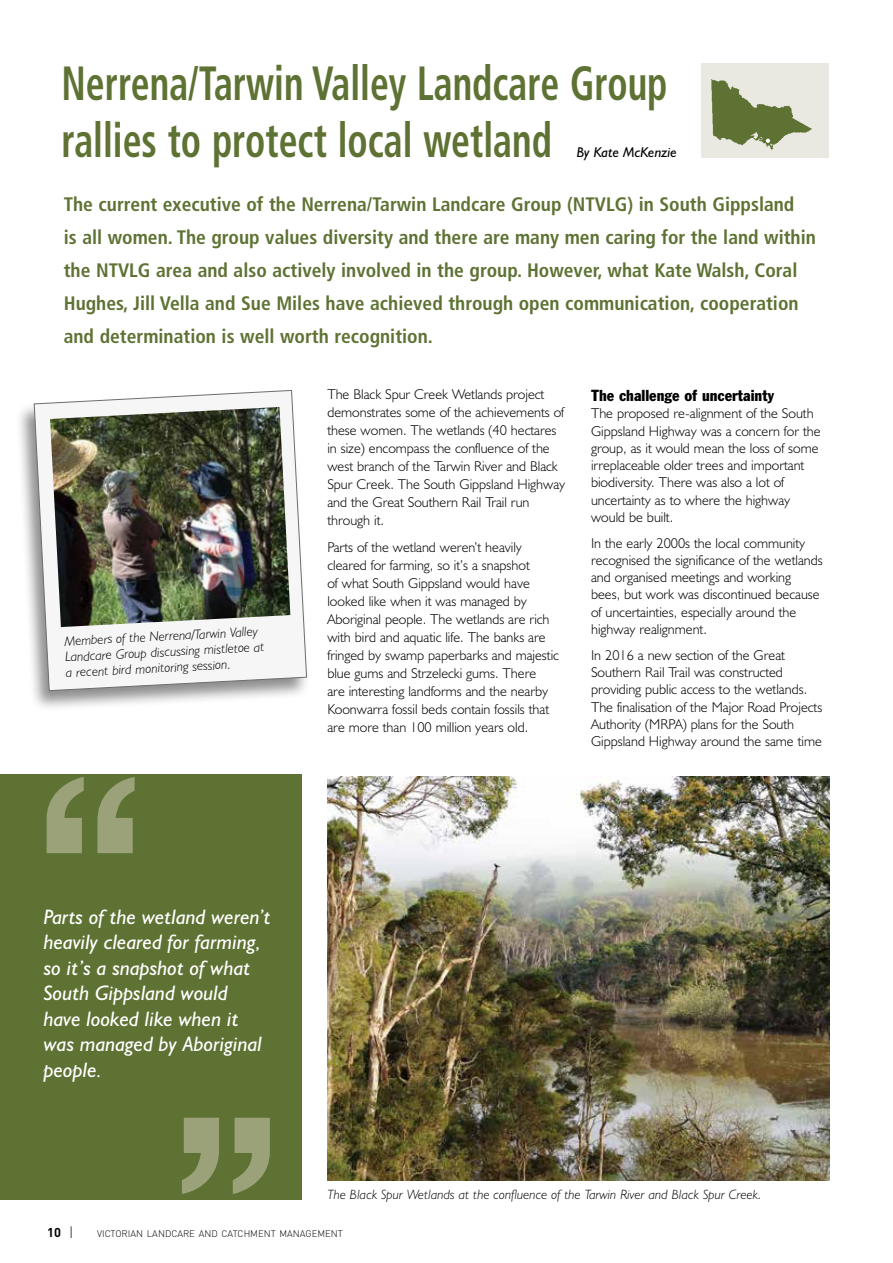
<style>
.page{position:relative;width:893px;height:1263px;background:#fff}
.page>*{position:absolute;margin:0;border:0;box-sizing:border-box;transform-origin:0 0}
.t1{font:700 condensed 48px/57px "Frutiger";color:#5e7233;scale:.79 1}
.t2{font:italic 21px/25.5px "Humanist 521 BT";color:#fff}
.t3{font:700 condensed 19.5px/33px "Frutiger";color:#5e7233}
.t4{font:condensed 15.75px "Franklin Gothic BT";color:#000}
.t5{font:300 14.25px/18px "Humanist 521 BT";color:#000}
.t6{font:italic 14.25px "Humanist 521 BT";color:#000}
.t7{font:italic 300 13.5px/15.8px "Humanist 521 BT";letter-spacing:.01em;color:#000}
.t8{font:300 13.5px "DIN";color:#000}
.t9{font:700 12.75px "DIN";color:#000}
.t10{font:300 9.45px "DIN";color:#000}
</style>
<div class="page">
<div style="left:0;top:774px;width:302px;height:425px;background:#5e7233"></div>
<svg style="left:47px;top:777px;width:88px;height:76px"></svg>
<svg style="left:182px;top:1118px;width:88px;height:76px"></svg>
<div style="left:15px;top:389px;width:295px;height:323px;background:#000;opacity:.45"></div>
<svg style="left:34px;top:390px;width:273px;height:301px"></svg>
<img style="left:50px;top:407px;width:240px;height:220px">
<img style="left:327px;top:777px;width:502px;height:404px">
<div style="left:702px;top:63px;width:127px;height:95px;background:#e6e6dd"></div>
<img style="left:711px;top:79px;width:101px;height:71px">
<svg style="left:766px;top:139px;width:4px;height:4px"></svg>
<h1 class="t1" style="left:61px;top:55px;width:769px">Nerrena/Tarwin Valley Landcare Group rallies to protect local wetland</h1>
<p class="t6" style="left:577px;top:143px;width:102px">By Kate McKenzie</p>
<p class="t3" style="left:64px;top:188px;width:754px">The current executive of the Nerrena/Tarwin Landcare Group (NTVLG) in South Gippsland<br>is all women. The group values diversity and there are many men caring for the land within the NTVLG area and also actively involved in the group. However, what Kate Walsh, Coral Hughes, Jill Vella and Sue Miles have achieved through open communication, cooperation and determination is well worth recognition.</p>
<p class="t7" style="left:64px;top:633px;width:201px;rotate:-3deg">Members of the Nerrena/Tarwin Valley<br>Landcare Group discussing mistletoe at a recent bird monitoring session.</p>
<p class="t5" style="left:327px;top:385px;width:239px">The Black Spur Creek Wetlands project demonstrates some of the achievements of these women. The wetlands (40 hectares in size) encompass the confluence of the west branch of the Tarwin River and Black Spur Creek. The South Gippsland Highway and the Great Southern Rail Trail run through it.</p>
<p class="t5" style="left:327px;top:538px;width:233px">Parts of the wetland weren’t heavily cleared for farming, so it’s a snapshot<br>of what South Gippsland would have looked like when it was managed by Aboriginal people. The wetlands are rich with bird and aquatic life. The banks are fringed by swamp paperbarks and majestic blue gums and Strzelecki gums. There<br>are interesting landforms and the nearby Koonwarra fossil beds contain fossils that are more than 100 million years old.</p>
<p class="t4" style="left:591px;top:385px;width:184px">The challenge of uncertainty</p>
<p class="t5" style="left:591px;top:405px;width:231px;line-height:17.2px">The proposed re-alignment of the South Gippsland Highway was a concern for the group, as it would mean the loss of some irreplaceable older trees and important biodiversity. There was also a lot of uncertainty as to where the highway would be built.</p>
<p class="t5" style="left:591px;top:534px;width:233px;line-height:17.2px">In the early 2000s the local community recognised the significance of the wetlands and organised meetings and working bees, but work was discontinued because of uncertainties, especially around the highway realignment.</p>
<p class="t5" style="left:591px;top:646px;width:233px;line-height:17.2px">In 2016 a new section of the Great Southern Rail Trail was constructed providing public access to the wetlands.<br>The finalisation of the Major Road Projects Authority (MRPA) plans for the South Gippsland Highway around the same time</p>
<h2 class="t2" style="left:44px;top:903px;width:228px">Parts of the wetland weren’t heavily cleared for farming, so it’s a snapshot of what<br>South Gippsland would<br>have looked like when it was managed by Aboriginal people.</h2>
<p class="t7" style="left:327px;top:1186px;width:436px">The Black Spur Wetlands at the confluence of the Tarwin River and Black Spur Creek.</p>
<p class="t8" style="left:69px;top:1223px;width:6px">|</p>
<p class="t9" style="left:47px;top:1224px;width:15px">10</p>
<p class="t10" style="left:97px;top:1227px;width:247px">VICTORIAN LANDCARE AND CATCHMENT MANAGEMENT</p>
</div>
